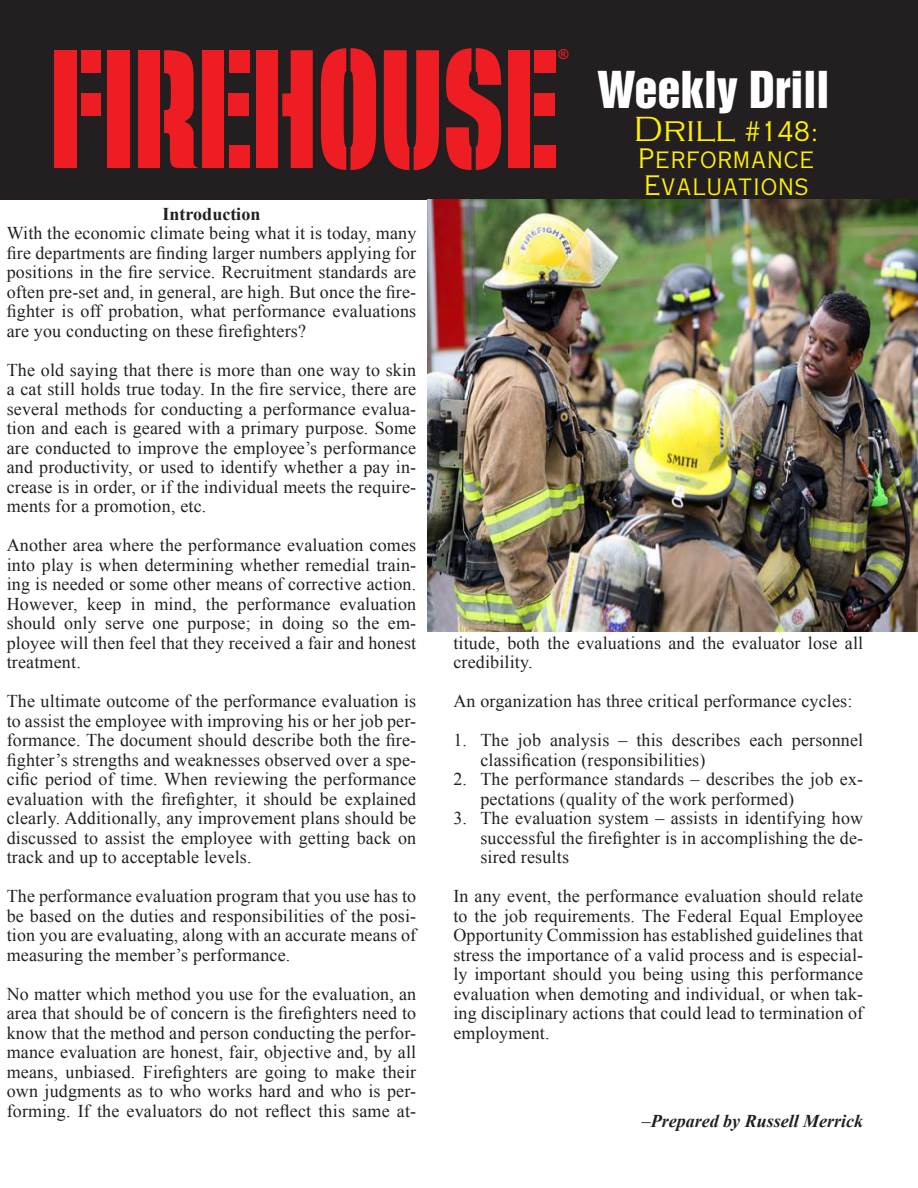
<style>
.page{position:relative;width:918px;height:1188px;background:#fff}
.page>*{position:absolute;margin:0;border:0;box-sizing:border-box;transform-origin:0 0}
.Subheads{font:46.5px "Helvetica Inserat LT Std";color:#fff}
.t1{font:300 36px "Copperplate Gothic";color:#fff101}
.t2{font:27px/27px "Copperplate Gothic Std 29 AB";letter-spacing:.02em;color:#fff101}
.t3{font:18px/19.5px "Times New Roman";letter-spacing:.01em;color:#231f20;text-align:justify}
.t4{font:italic 700 18px "Times New Roman";color:#231f20}
.t5{font:700 18px "Times New Roman";color:#231f20}
.t6{font:13.65px "Arial Rounded MT Bold";color:#ee1d23}
.s1{font-family:"Copperplate Gothic Std 29 AB";font-weight:400;font-size:27px}
.s2{font-weight:400;font-style:normal}
</style>
<div class="page">
<div style="left:0;top:0;width:918px;height:199px;background:#231f20"></div>
<div style="left:81px;top:50px;width:20px;height:23px;background:#ee1d23"></div>
<div style="left:81px;top:94px;width:19px;height:22px;background:#ee1d23"></div>
<div style="left:54px;top:50px;width:23px;height:118px;background:#ee1d23"></div>
<div style="left:107px;top:50px;width:23px;height:118px;background:#ee1d23"></div>
<div style="left:139px;top:50px;width:21px;height:118px;background:#ee1d23"></div>
<svg style="left:164px;top:50px;width:34px;height:118px"></svg>
<div style="left:229px;top:145px;width:21px;height:23px;background:#ee1d23"></div>
<div style="left:229px;top:94px;width:20px;height:22px;background:#ee1d23"></div>
<div style="left:202px;top:50px;width:22px;height:118px;background:#ee1d23"></div>
<div style="left:229px;top:50px;width:21px;height:23px;background:#ee1d23"></div>
<svg style="left:282px;top:50px;width:31px;height:118px"></svg>
<div style="left:257px;top:50px;width:21px;height:118px;background:#ee1d23"></div>
<svg style="left:321px;top:48px;width:55px;height:122px"></svg>
<svg style="left:384px;top:50px;width:55px;height:120px"></svg>
<svg style="left:446px;top:48px;width:55px;height:122px"></svg>
<div style="left:534px;top:50px;width:22px;height:23px;background:#ee1d23"></div>
<div style="left:534px;top:145px;width:22px;height:23px;background:#ee1d23"></div>
<div style="left:534px;top:94px;width:21px;height:22px;background:#ee1d23"></div>
<div style="left:509px;top:50px;width:21px;height:118px;background:#ee1d23"></div>
<img style="left:428px;top:199px;width:490px;height:433px">
<p class="t5" style="left:163px;top:201px;width:99px">Introduction</p>
<p class="t3" style="left:7px;top:223px;width:411px">With the economic climate being what it is today, many fire departments are finding larger numbers applying for positions in the fire service. Recruitment standards are often pre-set and, in general, are high. But once the fire&shy;fighter is off probation, what performance evaluations are you conducting on these firefighters?</p>
<p class="t3" style="left:7px;top:360px;width:411px">The old saying that there is more than one way to skin a cat still holds true today. In the fire service, there are several methods for conducting a performance evalua&shy;tion and each is geared with a primary purpose. Some are conducted to improve the employee’s performance and productivity, or used to identify whether a pay in&shy;crease is in order, or if the individual meets the require&shy;ments for a promotion, etc.</p>
<p class="t3" style="left:7px;top:535px;width:411px">Another area where the performance evaluation comes into play is when determining whether remedial train&shy;ing is needed or some other means of corrective action.<br>However, keep in mind, the performance evaluation should only serve one purpose; in doing so the em&shy;ployee will then feel that they received a fair and honest treatment.</p>
<p class="t3" style="left:7px;top:691px;width:411px">The ultimate outcome of the performance evaluation is to assist the employee with improving his or her job per&shy;formance. The document should describe both the fire&shy;fighter’s strengths and weaknesses observed over a spe&shy;cific period of time. When reviewing the performance evaluation with the firefighter, it should be explained clearly. Additionally, any improvement plans should be discussed to assist the employee with getting back on track and up to acceptable levels.</p>
<p class="t3" style="left:7px;top:886px;width:411px">The performance evaluation program that you use has to be based on the duties and responsibilities of the posi&shy;tion you are evaluating, along with an accurate means of measuring the member’s performance.</p>
<p class="t3" style="left:7px;top:984px;width:411px">No matter which method you use for the evaluation, an area that should be of concern is the firefighters need to know that the method and person conducting the perfor&shy;mance evaluation are honest, fair, objective and, by all means, unbiased. Firefighters are going to make their own judgments as to who works hard and who is per&shy;forming. If the evaluators do not reflect this same at-</p>
<p class="t6" style="left:559px;top:46px;width:12px">®</p>
<p class="Subheads" style="left:597px;top:62px;width:234px">Weekly Drill</p>
<p class="t1" style="left:633px;top:110px;width:187px">Drill <span class="s1">#148:</span></p>
<p class="t2" style="left:638px;top:145px;width:178px">Performance<br>Evaluations</p>
<p class="t3" style="left:453px;top:633px;width:411px">titude, both the evaluations and the evaluator lose all credibility.</p>
<p class="t3" style="left:453px;top:691px;width:401px">An organization has three critical performance cycles:</p>
<p class="t3" style="left:480px;top:730px;width:384px;text-indent:-27px">1. The job analysis – this describes each personnel classification (responsibilities)</p>
<p class="t3" style="left:480px;top:769px;width:384px;text-indent:-27px">2. The performance standards – describes the job ex&shy;pectations (quality of the work performed)</p>
<p class="t3" style="left:480px;top:808px;width:384px;text-indent:-27px">3. The evaluation system – assists in identifying how successful the firefighter is in accomplishing the de&shy;sired results</p>
<p class="t3" style="left:453px;top:886px;width:411px">In any event, the performance evaluation should relate to the job requirements. The Federal Equal Employee Opportunity Commission has established guidelines that stress the importance of a valid process and is especial&shy;ly important should you being using this performance evaluation when demoting and individual, or when tak&shy;ing disciplinary actions that could lead to termination of employment.</p>
<p class="t4" style="left:642px;top:1109px;width:223px"><span class="s2">–</span>Prepared by Russell Merrick</p>
</div>
